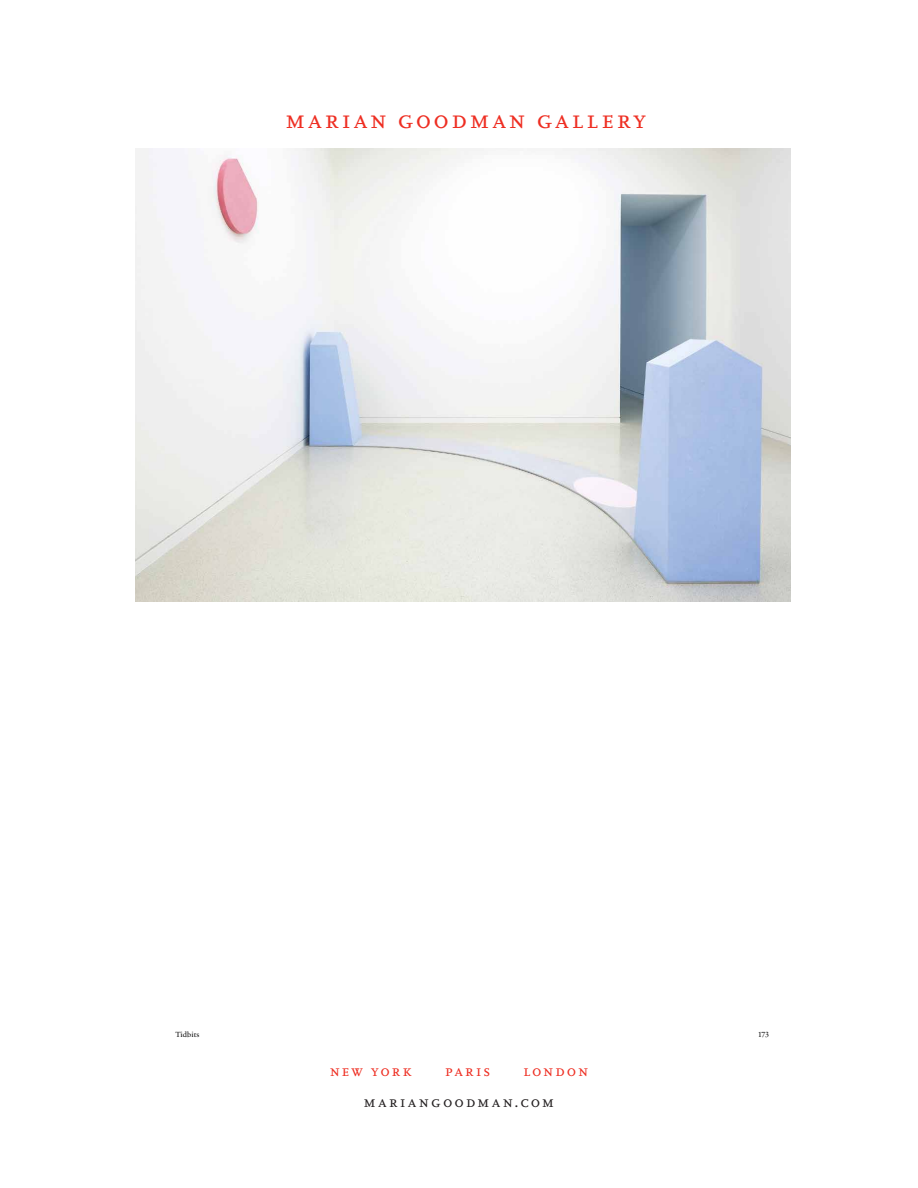
<style>
.page{position:relative;width:918px;height:1188px;background:#fff}
.page>*{position:absolute;margin:0;border:0;box-sizing:border-box;transform-origin:0 0}
.t1{font:27px "Scala OT";letter-spacing:.1em;color:#ee2e22}
.t2{font:16.5px/31.5px "Scala OT";letter-spacing:.125em;color:#231f20}
.t3{font:16.5px "Scala OT";letter-spacing:.115em;color:#ee2e22}
.t4{font:7.65px "J Jannon";letter-spacing:.005em;color:#000}
.s1{color:#ee2e22}
</style>
<div class="page">
<img style="left:135px;top:148px;width:655px;height:454px">
<p class="t1" style="left:285px;top:104px;width:362px">marian goodman gallery</p>
<p class="t4" style="left:175px;top:1029px;width:26px">Tidbits</p>
<p class="t4" style="left:759px;top:1029px;width:12px">173</p>
<p class="t3" style="left:329px;top:1061px;width:84px">new york</p>
<p class="t3" style="left:445px;top:1061px;width:47px">paris</p>
<p class="t2" style="left:364px;top:1055px;width:227px;text-indent:159px"><span class="s1">london </span>mariangoodman.com</p>
</div>
